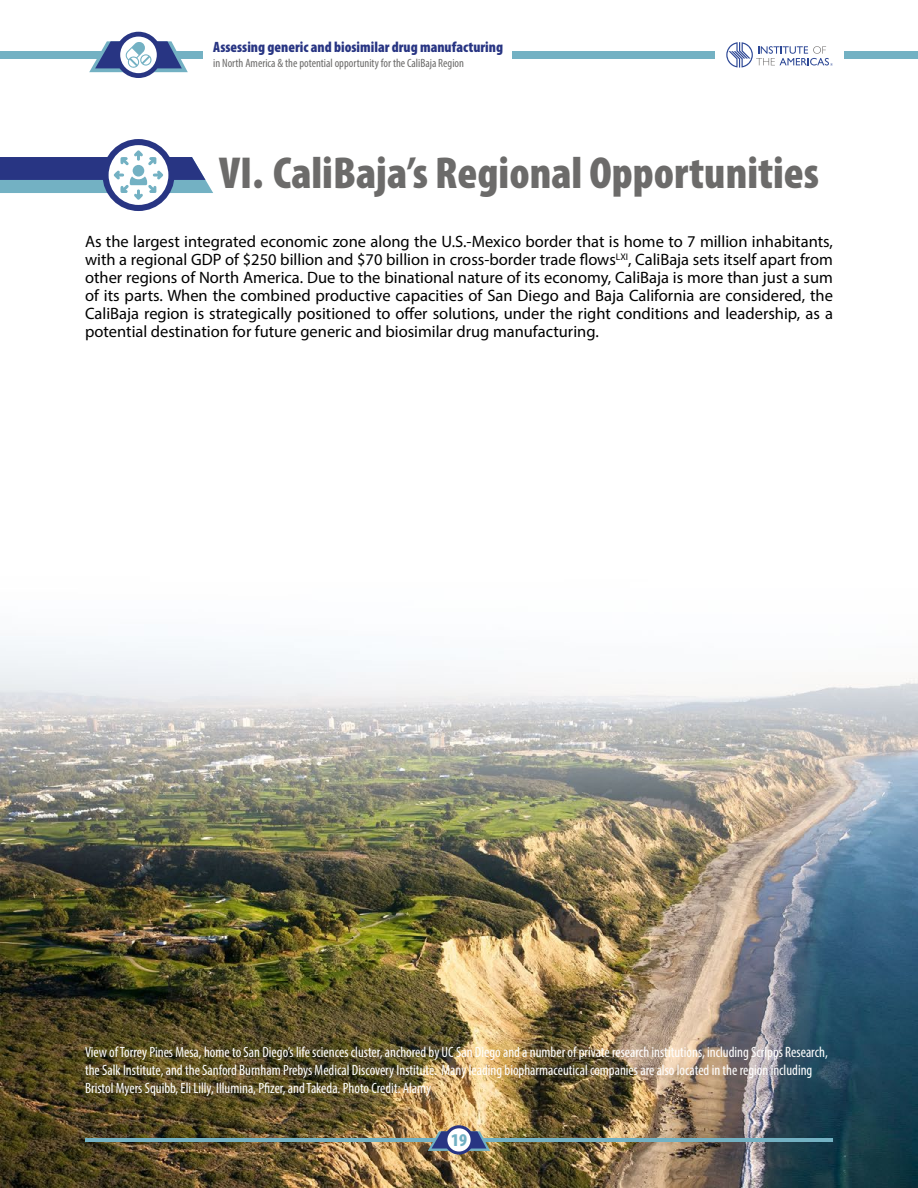
<style>
.page{position:relative;width:918px;height:1188px;background:#fff}
.page>*{position:absolute;margin:0;border:0;box-sizing:border-box;transform-origin:0 0}
.t1{font:900 condensed 45px "Myriad Pro";color:#6c6b6a}
.t2{font:900 condensed 18px "Myriad Pro";color:#73b1c3}
.t3{font:16.5px/18px "Myriad Pro";color:#000;text-align:justify}
.t4{font:condensed 15px/18px "Myriad Pro";color:#fff}
.t5{font:900 condensed 15px "Myriad Pro";color:#283583}
.t6{font:condensed 12px "Myriad Pro";color:#6c6b6a}
</style>
<div class="page">
<img style="left:0;top:31px;width:918px;height:1157px">
<div style="left:103px;top:139px;width:72px;height:72px;background:#283583;border-radius:50%"></div>
<div style="left:109px;top:145px;width:59px;height:60px;background:#fff;border-radius:50%"></div>
<svg style="left:0;top:150px;width:213px;height:50px"></svg>
<div style="left:0;top:51px;width:202px;height:8px;background:#73b1c3"></div>
<div style="left:513px;top:51px;width:202px;height:8px;background:#73b1c3"></div>
<div style="left:844px;top:51px;width:74px;height:8px;background:#73b1c3"></div>
<hr style="left:85px;top:1138px;width:748px;height:4px;background:#73b1c3">
<svg style="left:726px;top:42px;width:107px;height:26px"></svg>
<svg style="left:428px;top:1131px;width:62px;height:20px"></svg>
<svg style="left:444px;top:1125px;width:30px;height:30px"></svg>
<div style="left:447px;top:1128px;width:24px;height:24px;background:#fff;border-radius:50%"></div>
<svg style="left:115px;top:32px;width:47px;height:46px"></svg>
<div style="left:120px;top:37px;width:37px;height:36px;background:#fff;border-radius:50%"></div>
<svg style="left:89px;top:41px;width:99px;height:31px"></svg>
<p class="t5" style="left:213px;top:38px;width:291px">Assessing generic and biosimilar drug manufacturing</p>
<p class="t6" style="left:213px;top:56px;width:252px">in North America &amp; the potential opportunity for the CaliBaja Region</p>
<h1 class="t1" style="left:219px;top:144px;width:601px">VI. CaliBaja’s Regional Opportunities</h1>
<p class="t3" style="left:85px;top:232px;width:750px">As the largest integrated economic zone along the U.S.-Mexico border that is home to 7 million inhabitants, with a regional GDP of $250 billion and $70 billion in cross-border trade flows<sup>LXI</sup>, CaliBaja sets itself apart from other regions of North America. Due to the binational nature of its economy, CaliBaja is more than just a sum of its parts. When the combined productive capacities of San Diego and Baja California are considered, the CaliBaja region is strategically positioned to offer solutions, under the right conditions and leadership, as a potential destination for future generic and biosimilar drug manufacturing.</p>
<p class="t4" style="left:85px;top:1043px;width:744px">View of Torrey Pines Mesa, home to San Diego’s life sciences cluster, anchored by UC San Diego and a number of private research institutions, including Scripps Research, the Salk Institute, and the Sanford Burnham Prebys Medical Discovery Institute. Many leading biopharmaceutical companies are also located in the region including<br>Bristol Myers Squibb, Eli Lilly, Illumina, Pfizer, and Takeda. Photo Credit: Alamy</p>
<p class="t2" style="left:451px;top:1128px;width:17px">19</p>
</div>
